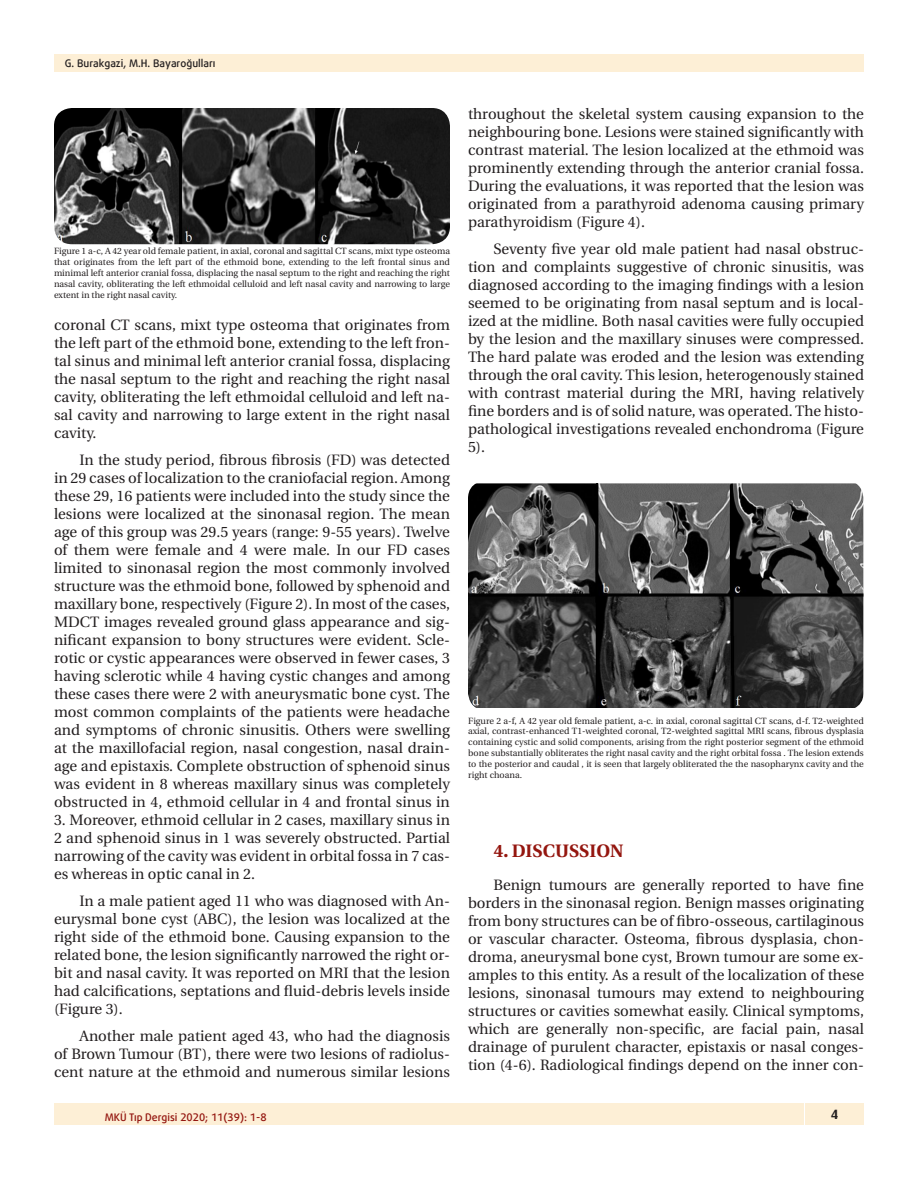
<style>
.page{position:relative;width:918px;height:1188px;background:#fff}
.page>*{position:absolute;margin:0;border:0;box-sizing:border-box;transform-origin:0 0}
.Intext_Title_Level_1{font:700 18px "Heuristica";color:#94160f}
.Import_Text_Eng{font:15px/18px "Heuristica";color:#231f20;text-align:justify}
.t1{font:700 13.5px "FF Dax Pro";color:#231f20}
.t2{font:500 10.5px "FF Daxline Pro";color:#231f20}
.t3{font:500 10.5px "FF Daxline Pro";color:#94160f}
.Table_Bottom_Caption{font:9px/10.8px "Heuristica";color:#231f20;text-align:justify}
</style>
<div class="page">
<div style="left:54px;top:54px;width:810px;height:18px;background:#fdefd6"></div>
<div style="left:54px;top:1103px;width:750px;height:22px;background:#fdefd6"></div>
<div style="left:806px;top:1103px;width:58px;height:22px;background:#fdefd6"></div>
<img style="left:468px;top:483px;width:396px;height:225px">
<img style="left:54px;top:108px;width:396px;height:136px">
<p class="t2" style="left:65px;top:56px;width:152px">G. Burakgazi, M.H. Bayaroğulları</p>
<p class="Table_Bottom_Caption" style="left:54px;top:246px;width:398px">Figure 1 a-c, A 42 year old female patient, in axial, coronal and sagittal CT scans, mixt type osteoma that originates from the left part of the ethmoid bone, extending to the left frontal sinus and minimal left anterior cranial fossa, displacing the nasal septum to the right and reaching the right nasal cavity, obliterating the left ethmoidal celluloid and left nasal cavity and narrowing to large extent in the right nasal cavity.</p>
<p class="Import_Text_Eng" style="left:54px;top:316px;width:398px">coronal CT scans, mixt type osteoma that originates from the left part of the ethmoid bone, extending to the left fron&shy;tal sinus and minimal left anterior cranial fossa, displacing the nasal septum to the right and reaching the right nasal cavity, obliterating the left ethmoidal celluloid and left na&shy;sal cavity and narrowing to large extent in the right nasal cavity.</p>
<p class="Import_Text_Eng" style="left:54px;top:451px;width:398px;text-indent:26px">In the study period, fibrous fibrosis (FD) was detected in 29 cases of localization to the craniofacial region. Among these 29, 16 patients were included into the study since the lesions were localized at the sinonasal region. The mean age of this group was 29.5 years (range: 9-55 years). Twelve of them were female and 4 were male. In our FD cases limited to sinonasal region the most commonly involved structure was the ethmoid bone, followed by sphenoid and maxillary bone, respectively (Figure 2). In most of the cases, MDCT images revealed ground glass appearance and sig&shy;nificant expansion to bony structures were evident. Scle&shy;rotic or cystic appearances were observed in fewer cases, 3 having sclerotic while 4 having cystic changes and among these cases there were 2 with aneurysmatic bone cyst. The most common complaints of the patients were headache and symptoms of chronic sinusitis. Others were swelling at the maxillofacial region, nasal congestion, nasal drain&shy;age and epistaxis. Complete obstruction of sphenoid sinus was evident in 8 whereas maxillary sinus was completely obstructed in 4, ethmoid cellular in 4 and frontal sinus in</p>
<p class="Import_Text_Eng" style="left:54px;top:811px;width:398px">3. Moreover, ethmoid cellular in 2 cases, maxillary sinus in 2 and sphenoid sinus in 1 was severely obstructed. Partial narrowing of the cavity was evident in orbital fossa in 7 cas&shy;es whereas in optic canal in 2.</p>
<p class="Import_Text_Eng" style="left:54px;top:892px;width:398px;text-indent:26px">In a male patient aged 11 who was diagnosed with An&shy;eurysmal bone cyst (ABC), the lesion was localized at the right side of the ethmoid bone. Causing expansion to the related bone, the lesion significantly narrowed the right or&shy;bit and nasal cavity. It was reported on MRI that the lesion had calcifications, septations and fluid-debris levels inside (Figure 3).</p>
<p class="Import_Text_Eng" style="left:54px;top:1027px;width:397px;text-indent:26px">Another male patient aged 43, who had the diagnosis of Brown Tumour (BT), there were two lesions of radiolus&shy;cent nature at the ethmoid and numerous similar lesions</p>
<p class="Import_Text_Eng" style="left:468px;top:105px;width:398px">throughout the skeletal system causing expansion to the neighbouring bone. Lesions were stained significantly with contrast material. The lesion localized at the ethmoid was prominently extending through the anterior cranial fossa.<br>During the evaluations, it was reported that the lesion was originated from a parathyroid adenoma causing primary parathyroidism (Figure 4).</p>
<p class="Import_Text_Eng" style="left:468px;top:240px;width:398px;text-indent:26px">Seventy five year old male patient had nasal obstruc&shy;tion and complaints suggestive of chronic sinusitis, was diagnosed according to the imaging findings with a lesion seemed to be originating from nasal septum and is local&shy;ized at the midline. Both nasal cavities were fully occupied by the lesion and the maxillary sinuses were compressed.<br>The hard palate was eroded and the lesion was extending through the oral cavity. This lesion, heterogenously stained with contrast material during the MRI, having relatively fine borders and is of solid nature, was operated. The histo&shy;pathological investigations revealed enchondroma (Figure 5).</p>
<p class="Table_Bottom_Caption" style="left:468px;top:715px;width:397px">Figure 2 a-f, A 42 year old female patient, a-c. in axial, coronal sagittal CT scans, d-f. T2-weighted axial, contrast-enhanced T1-weighted coronal, T2-weighted sagittal MRI scans, fibrous dysplasia containing cystic and solid components, arising from the right posterior segment of the ethmoid bone substantially obliterates the right nasal cavity and the right orbital fossa . The lesion extends to the posterior and caudal , it is seen that largely obliterated the the nasopharynx cavity and the right choana.</p>
<p class="Intext_Title_Level_1" style="left:494px;top:837px;width:131px">4. DISCUSSION</p>
<p class="Import_Text_Eng" style="left:468px;top:876px;width:398px;text-indent:26px">Benign tumours are generally reported to have fine borders in the sinonasal region. Benign masses originating from bony structures can be of fibro-osseous, cartilaginous or vascular character. Osteoma, fibrous dysplasia, chon&shy;droma, aneurysmal bone cyst, Brown tumour are some ex&shy;amples to this entity. As a result of the localization of these lesions, sinonasal tumours may extend to neighbouring structures or cavities somewhat easily. Clinical symptoms, which are generally non-specific, are facial pain, nasal drainage of purulent character, epistaxis or nasal conges&shy;tion (4-6). Radiological findings depend on the inner con-</p>
<p class="t3" style="left:105px;top:1110px;width:163px">MKÜ Tıp Dergisi 2020; 11(39): 1-8</p>
<p class="t1" style="left:831px;top:1106px;width:9px">4</p>
</div>
